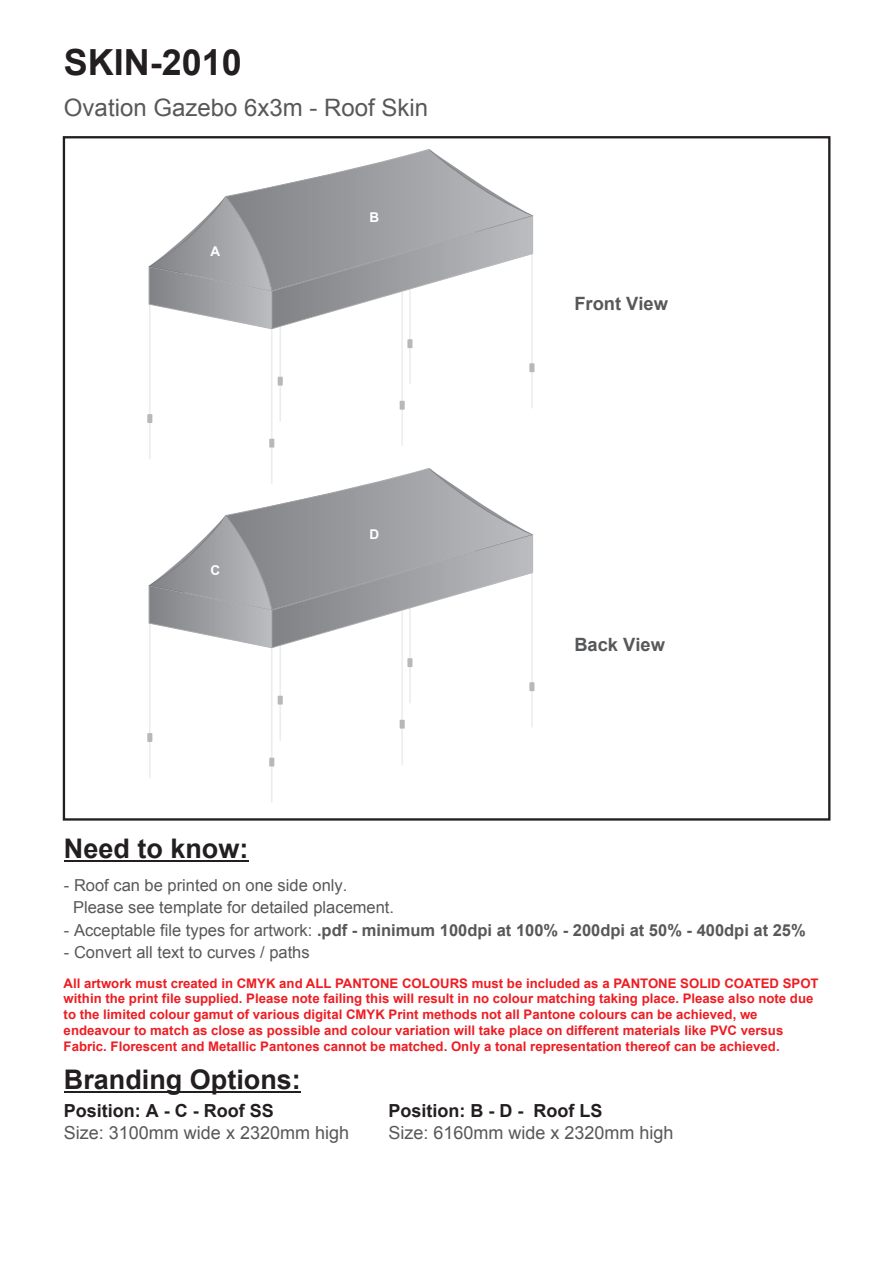
<style>
.page{position:relative;width:893px;height:1263px;background:#fff}
.page>*{position:absolute;margin:0;border:0;box-sizing:border-box;transform-origin:0 0}
.t1{font:700 36px "Arial";color:#231f20}
.t2{font:700 27px "Arial";color:#231f20}
.t3{font:24px "Arial";color:#57585a}
.t4{font:700 18.3px "Arial";color:#57585a}
.t5{font:18px "Arial";color:#57585a}
.t6{font:700 18px "Arial";color:#231f20}
.t7{font:16.5px/22.5px "Arial";color:#57585a}
.t8{font:700 16.5px "Arial";color:#57585a}
.t9{font:700 13.5px "Arial";color:#fff}
.t10{font:700 13.2px/15.9px "Arial";color:#ee1d23}
.s1{font-weight:400}
</style>
<div class="page">
<hr style="left:64px;top:861px;width:184px;height:1px;background:#231f20">
<hr style="left:64px;top:1091px;width:237px;height:1px;background:#231f20">
<svg style="left:147px;top:149px;width:387px;height:654px"></svg>
<h1 class="t1" style="left:64px;top:39px;width:180px">SKIN-2010</h1>
<h3 class="t3" style="left:64px;top:91px;width:366px">Ovation Gazebo 6x3m - Roof Skin</h3>
<p class="t9" style="left:210px;top:242px;width:11px">A</p>
<p class="t9" style="left:210px;top:561px;width:11px">C</p>
<p class="t9" style="left:370px;top:209px;width:11px">B</p>
<p class="t9" style="left:370px;top:525px;width:11px">D</p>
<h3 class="t4" style="left:574px;top:291px;width:95px">Front View</h3>
<h3 class="t4" style="left:574px;top:632px;width:92px">Back View</h3>
<h2 class="t2" style="left:64px;top:831px;width:186px">Need to know:</h2>
<p class="t7" style="left:73px;top:874px;width:322px;text-indent:-9px">- Roof can be printed on one side only.<br>Please see template for detailed placement.</p>
<p class="t8" style="left:64px;top:919px;width:743px"><span class="s1">- Acceptable file types for artwork:</span> .pdf - minimum 100dpi at 100% - 200dpi at 50% - 400dpi at 25%</p>
<p class="t7" style="left:64px;top:941px;width:247px">- Convert all text to curves / paths</p>
<p class="t10" style="left:64px;top:975px;width:757px">All artwork must created in CMYK and ALL PANTONE COLOURS must be included as a PANTONE SOLID COATED SPOT within the print file supplied. Please note failing this will result in no colour matching taking place. Please also note due to the limited colour gamut of various digital CMYK Print methods not all Pantone colours can be achieved, we endeavour to match as close as possible and colour variation will take place on different materials like PVC versus Fabric. Florescent and Metallic Pantones cannot be matched. Only a tonal representation thereof can be achieved.</p>
<h2 class="t2" style="left:64px;top:1061px;width:239px">Branding Options:</h2>
<h3 class="t6" style="left:64px;top:1099px;width:212px">Position: A - C - Roof SS</h3>
<h3 class="t5" style="left:64px;top:1120px;width:287px">Size: 3100mm wide x 2320mm high</h3>
<h3 class="t6" style="left:388px;top:1099px;width:216px">Position: B - D - Roof LS</h3>
<h3 class="t5" style="left:388px;top:1120px;width:287px">Size: 6160mm wide x 2320mm high</h3>
</div>
